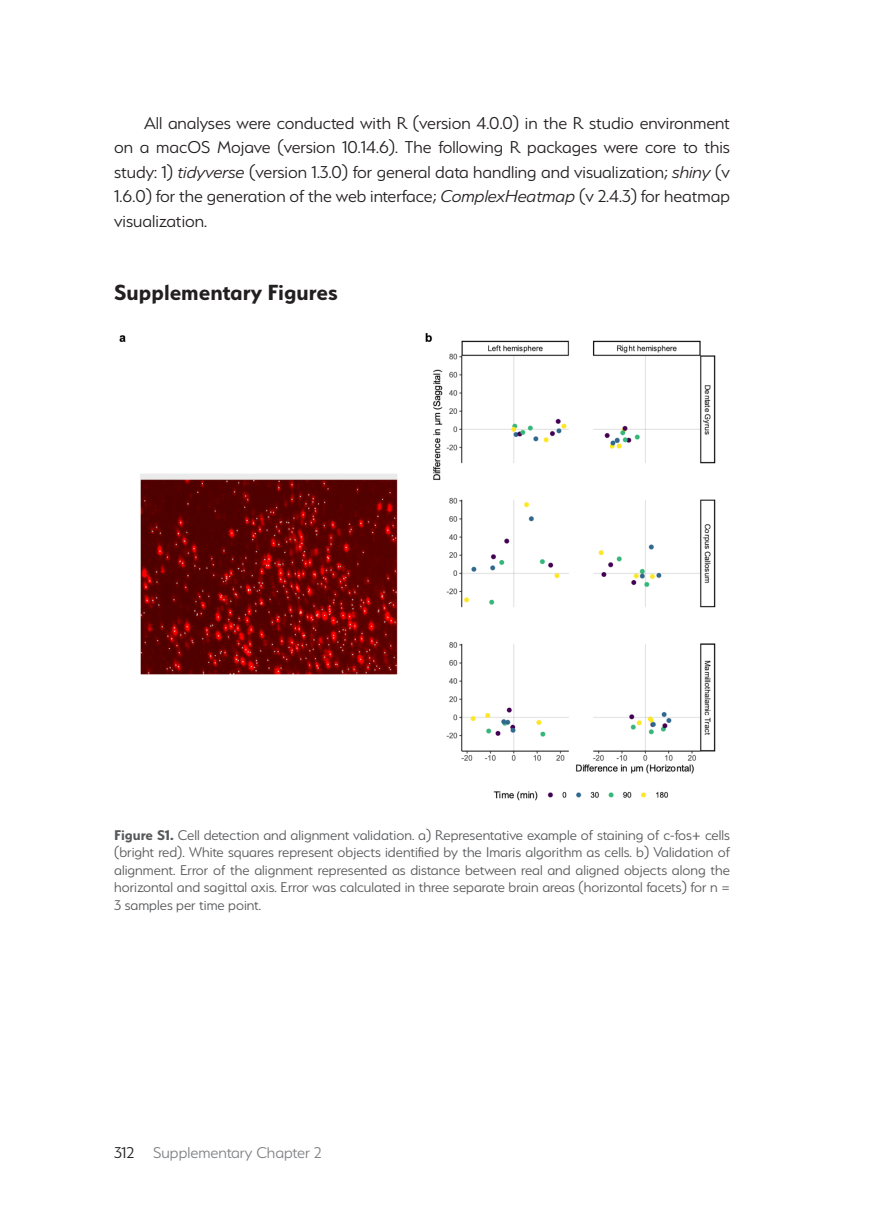
<style>
.page{position:relative;width:874px;height:1221px;background:#fff}
.page>*{position:absolute;margin:0;border:0;box-sizing:border-box;transform-origin:0 0}
.t1{font:700 24.5px "Serenity";color:#231f20}
.t2{font:300 19.25px/24.5px "Serenity";color:#231f20;text-align:justify}
.t3{font:300 17.5px "Serenity";color:#808285}
.t4{font:300 15.75px/17.5px "Serenity";color:#57585a;text-align:justify}
.s1{font-style:italic}
.s2{font-weight:700}
.s3{color:#231f20}
</style>
<div class="page">
<img style="left:119px;top:333px;width:597px;height:468px">
<p class="t2" style="left:114px;top:110px;width:617px;text-indent:30px">All analyses were conducted with R (version 4.0.0) in the R studio environment on a macOS Mojave (version 10.14.6). The following R packages were core to this study: 1) <span class="s1">tidyverse</span> (version 1.3.0) for general data handling and visualization; <span class="s1">shiny</span> (v 1.6.0) for the generation of the web interface; <span class="s1">ComplexHeatmap</span> (v 2.4.3) for heatmap visualization.</p>
<h1 class="t1" style="left:114px;top:279px;width:225px">Supplementary Figures</h1>
<p class="t4" style="left:114px;top:825px;width:617px"><span class="s2">Figure S1.</span> Cell detection and alignment validation. a) Representative example of staining of c-fos+ cells (bright red). White squares represent objects identified by the Imaris algorithm as cells. b) Validation of alignment. Error of the alignment represented as distance between real and aligned objects along the horizontal and sagittal axis. Error was calculated in three separate brain areas (horizontal facets) for n = 3 samples per time point.</p>
<p class="t3" style="left:114px;top:1143px;width:209px"><span class="s3">312</span> Supplementary Chapter 2</p>
</div>
